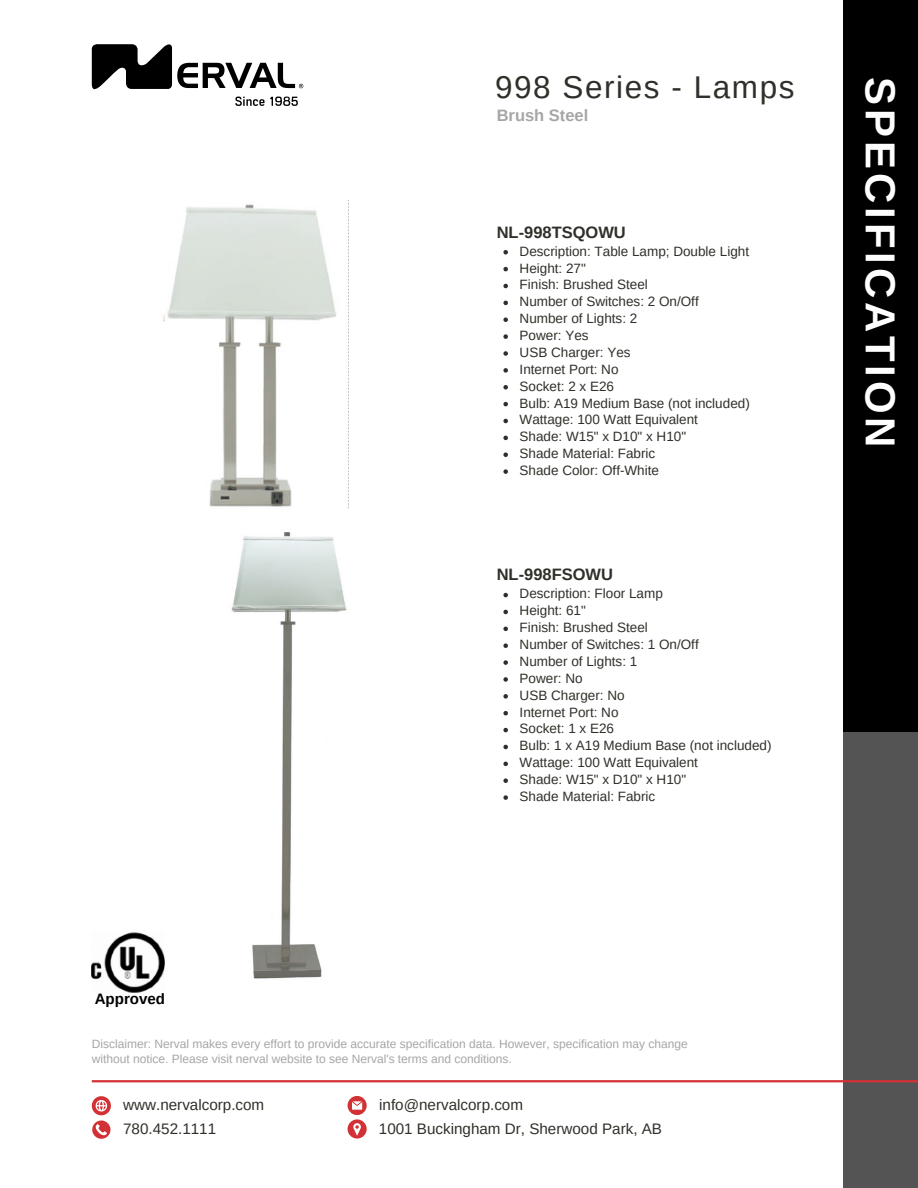
<style>
.page{position:relative;width:918px;height:1188px;background:#fff}
.page>*{position:absolute;margin:0;border:0;box-sizing:border-box;transform-origin:0 0}
.t1{font:700 42px "Arimo";letter-spacing:.095em;color:#fff}
.t2{font:31.5px "Arimo";letter-spacing:.05em;color:#2f3029}
.t3{font:700 16.5px "Arimo";color:#2f3029}
.t4{font:700 16.5px "Arimo";color:#a6a6a6}
.t5{font:15.15px/24.3px "Arimo";color:#2f3029}
.t6{font:700 15.15px "Arimo";color:#000}
.t7{font:13.5px/16.8px "Arimo";color:#2f3029}
.t8{font:12px/15px "Arimo";color:#a6a6a6}
</style>
<div class="page">
<div style="left:843px;top:0;width:75px;height:1188px;background:#000"></div>
<svg style="left:235px;top:97px;width:63px;height:9px"></svg>
<svg style="left:92px;top:44px;width:211px;height:46px"></svg>
<div style="left:843px;top:732px;width:75px;height:456px;background:#545454"></div>
<hr style="left:92px;top:1080px;width:826px;height:2px;background:#d23235">
<svg style="left:348px;top:1096px;width:19px;height:43px"></svg>
<svg style="left:92px;top:1096px;width:19px;height:43px"></svg>
<img style="left:92px;top:932px;width:73px;height:61px">
<svg style="left:503px;top:250px;width:5px;height:5px"></svg>
<svg style="left:503px;top:267px;width:5px;height:4px"></svg>
<svg style="left:503px;top:284px;width:5px;height:4px"></svg>
<svg style="left:503px;top:301px;width:5px;height:4px"></svg>
<svg style="left:503px;top:318px;width:5px;height:4px"></svg>
<svg style="left:503px;top:334px;width:5px;height:5px"></svg>
<svg style="left:503px;top:351px;width:5px;height:5px"></svg>
<svg style="left:503px;top:368px;width:5px;height:5px"></svg>
<svg style="left:503px;top:385px;width:5px;height:5px"></svg>
<svg style="left:503px;top:402px;width:5px;height:4px"></svg>
<svg style="left:503px;top:419px;width:5px;height:4px"></svg>
<svg style="left:503px;top:436px;width:5px;height:4px"></svg>
<svg style="left:503px;top:453px;width:5px;height:4px"></svg>
<svg style="left:503px;top:469px;width:5px;height:5px"></svg>
<svg style="left:503px;top:593px;width:5px;height:4px"></svg>
<svg style="left:503px;top:610px;width:5px;height:4px"></svg>
<svg style="left:503px;top:627px;width:5px;height:4px"></svg>
<svg style="left:503px;top:643px;width:5px;height:5px"></svg>
<svg style="left:503px;top:660px;width:5px;height:5px"></svg>
<svg style="left:503px;top:677px;width:5px;height:5px"></svg>
<svg style="left:503px;top:694px;width:5px;height:5px"></svg>
<svg style="left:503px;top:711px;width:5px;height:4px"></svg>
<svg style="left:503px;top:728px;width:5px;height:4px"></svg>
<svg style="left:503px;top:745px;width:5px;height:4px"></svg>
<svg style="left:503px;top:762px;width:5px;height:4px"></svg>
<svg style="left:503px;top:778px;width:5px;height:5px"></svg>
<svg style="left:503px;top:795px;width:5px;height:5px"></svg>
<img style="left:163px;top:200px;width:186px;height:308px">
<img style="left:166px;top:201px;width:182px;height:307px">
<img style="left:231px;top:532px;width:116px;height:447px">
<h2 class="t2" style="left:495px;top:69px;width:301px">998 Series - Lamps</h2>
<p class="t4" style="left:497px;top:106px;width:93px">Brush Steel</p>
<p class="t3" style="left:497px;top:223px;width:131px">NL-998TSQOWU</p>
<p class="t7" style="left:520px;top:243px;width:232px">Description: Table Lamp; Double Light<br>Height: 27"<br>Finish: Brushed Steel<br>Number of Switches: 2 On/Off<br>Number of Lights: 2<br>Power: Yes<br>USB Charger: Yes<br>Internet Port: No<br>Socket: 2 x E26<br>Bulb: A19 Medium Base (not included)<br>Wattage: 100 Watt Equivalent<br>Shade: W15" x D10" x H10"<br>Shade Material: Fabric<br>Shade Color: Off-White</p>
<p class="t3" style="left:497px;top:566px;width:118px">NL-998FSOWU</p>
<p class="t7" style="left:520px;top:585px;width:253px">Description: Floor Lamp<br>Height: 61"<br>Finish: Brushed Steel<br>Number of Switches: 1 On/Off<br>Number of Lights: 1<br>Power: No<br>USB Charger: No<br>Internet Port: No<br>Socket: 1 x E26<br>Bulb: 1 x A19 Medium Base (not included)<br>Wattage: 100 Watt Equivalent<br>Shade: W15" x D10" x H10"<br>Shade Material: Fabric</p>
<h1 class="t1" style="left:904px;top:77px;width:372px;rotate:90deg">SPECIFICATION</h1>
<p class="t6" style="left:95px;top:991px;width:72px">Approved</p>
<p class="t8" style="left:92px;top:1037px;width:597px">Disclaimer: Nerval makes every effort to provide accurate specification data. However, specification may change without notice. Please visit nerval website to see Nerval's terms and conditions.</p>
<p class="t5" style="left:123px;top:1092px;width:143px">www.nervalcorp.com<br>780.452.1111</p>
<p class="t5" style="left:379px;top:1093px;width:145px">info@nervalcorp.com</p>
<p class="t5" style="left:379px;top:1117px;width:285px">1001 Buckingham Dr, Sherwood Park, AB</p>
</div>
